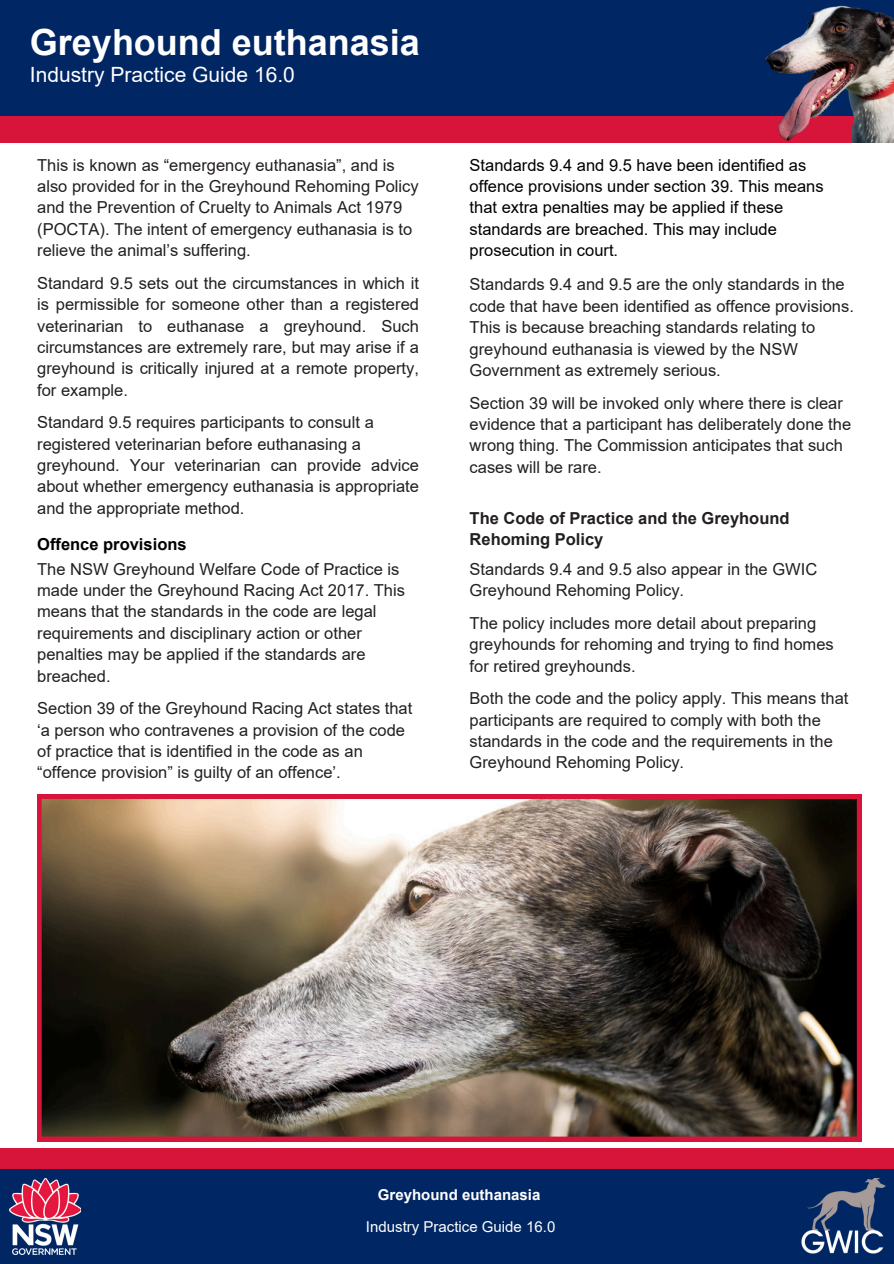
<style>
.page{position:relative;width:894px;height:1264px;background:#fff}
.page>*{position:absolute;margin:0;border:0;box-sizing:border-box;transform-origin:0 0}
.t1{font:700 36px "Arial";color:#fff}
.t2{font:21px "Arial";color:#fff}
.t3{font:16.5px/21.3px "Arial";color:#231f20}
.t4{font:16.5px/21.3px "Arial";color:#000}
.t5{font:700 16.5px/21.3px "Arial";color:#231f20}
.t6{font:700 16.5px "Arial";color:#000}
.t7{font:15px "Arial";color:#fff}
.t8{font:700 15px "Arial";color:#fff}
</style>
<div class="page">
<img style="left:37px;top:794px;width:824px;height:347px">
<div style="left:0;top:0;width:893px;height:116px;background:#002664"></div>
<div style="left:0;top:116px;width:893px;height:26px;background:#d7153a"></div>
<img style="left:765px;top:5px;width:128px;height:137px">
<div style="left:0;top:1148px;width:893px;height:114px;background:#d7153a"></div>
<div style="left:0;top:1168px;width:893px;height:95px;background:#002664"></div>
<img style="left:10px;top:1178px;width:71px;height:76px">
<img style="left:801px;top:1178px;width:84px;height:75px">
<p class="t1" style="left:30px;top:22px;width:391px">Greyhound euthanasia</p>
<p class="t2" style="left:30px;top:63px;width:266px">Industry Practice Guide 16.0</p>
<p class="t3" style="left:37px;top:154px;width:359px">This is known as “emergency euthanasia”, and is</p>
<p class="t3" style="left:37px;top:175px;width:383px">also provided for in the Greyhound Rehoming Policy</p>
<p class="t3" style="left:37px;top:197px;width:366px">and the Prevention of Cruelty to Animals Act 1979</p>
<p class="t3" style="left:37px;top:218px;width:376px">(POCTA). The intent of emergency euthanasia is to</p>
<p class="t3" style="left:37px;top:240px;width:215px">relieve the animal’s suffering.</p>
<p class="t3" style="left:37px;top:272px;width:383px;text-align:justify">Standard 9.5 sets out the circumstances in which it is permissible for someone other than a registered veterinarian to euthanase a greyhound. Such circumstances are extremely rare, but may arise if a greyhound is critically injured at a remote property, for example.</p>
<p class="t3" style="left:37px;top:412px;width:338px">Standard 9.5 requires participants to consult a</p>
<p class="t3" style="left:37px;top:433px;width:325px">registered veterinarian before euthanasing a</p>
<p class="t3" style="left:37px;top:454px;width:383px;text-align:justify">greyhound. Your veterinarian can provide advice about whether emergency euthanasia is appropriate and the appropriate method.</p>
<p class="t6" style="left:37px;top:535px;width:151px">Offence provisions</p>
<p class="t3" style="left:37px;top:558px;width:369px">The NSW Greyhound Welfare Code of Practice is made under the Greyhound Racing Act 2017. This means that the standards in the code are legal requirements and disciplinary action or other</p>
<h1 class="t3" style="left:37px;top:644px;width:330px">penalties may be applied if the standards are breached.</h1>
<p class="t3" style="left:37px;top:698px;width:376px">Section 39 of the Greyhound Racing Act states that</p>
<p class="t3" style="left:37px;top:719px;width:369px">‘a person who contravenes a provision of the code</p>
<p class="t3" style="left:37px;top:740px;width:327px">of practice that is identified in the code as an “offence provision” is guilty of an offence’.</p>
<p class="t4" style="left:469px;top:154px;width:338px">Standards 9.4 and 9.5 have been identified as</p>
<p class="t4" style="left:469px;top:175px;width:355px">offence provisions under section 39. This means</p>
<p class="t4" style="left:469px;top:197px;width:315px">that extra penalties may be applied if these standards are breached. This may include prosecution in court.</p>
<p class="t3" style="left:469px;top:274px;width:386px">Standards 9.4 and 9.5 are the only standards in the code that have been identified as offence provisions.<br>This is because breaching standards relating to greyhound euthanasia is viewed by the NSW Government as extremely serious.</p>
<p class="t3" style="left:469px;top:392px;width:375px">Section 39 will be invoked only where there is clear</p>
<p class="t3" style="left:469px;top:413px;width:383px">evidence that a participant has deliberately done the</p>
<p class="t3" style="left:469px;top:435px;width:374px">wrong thing. The Commission anticipates that such cases will be rare.</p>
<p class="t5" style="left:469px;top:507px;width:321px">The Code of Practice and the Greyhound<br>Rehoming Policy</p>
<p class="t3" style="left:469px;top:558px;width:349px">Standards 9.4 and 9.5 also appear in the GWIC<br>Greyhound Rehoming Policy.</p>
<p class="t3" style="left:469px;top:612px;width:348px">The policy includes more detail about preparing</p>
<h3 class="t3" style="left:469px;top:633px;width:365px">greyhounds for rehoming and trying to find homes</h3>
<p class="t3" style="left:469px;top:655px;width:167px">for retired greyhounds.</p>
<h3 class="t3" style="left:469px;top:687px;width:380px">Both the code and the policy apply. This means that participants are required to comply with both the</h3>
<p class="t3" style="left:469px;top:730px;width:364px">standards in the code and the requirements in the</p>
<p class="t3" style="left:469px;top:752px;width:216px">Greyhound Rehoming Policy.</p>
<p class="t8" style="left:378px;top:1186px;width:164px">Greyhound euthanasia</p>
<p class="t7" style="left:366px;top:1218px;width:191px">Industry Practice Guide 16.0</p>
</div>
